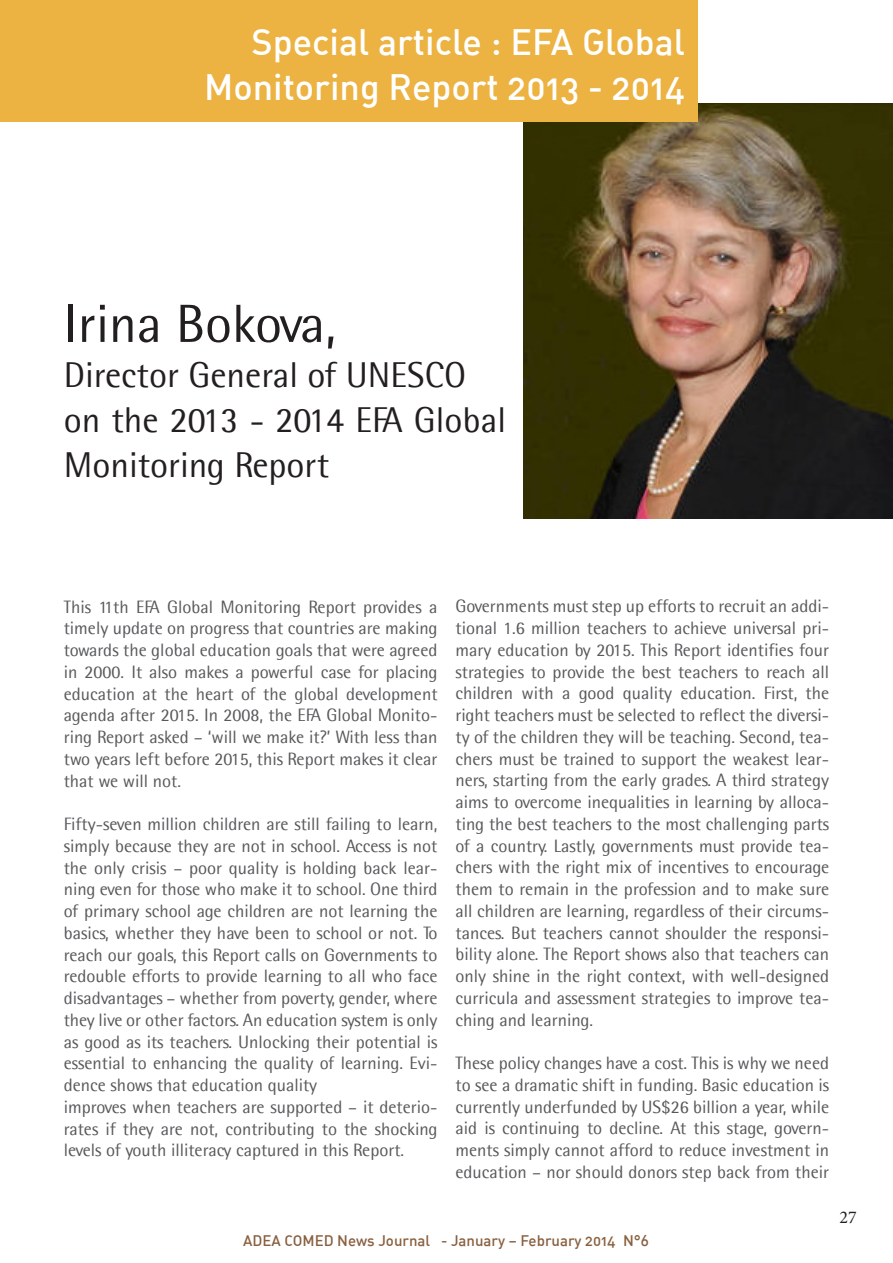
<style>
.page{position:relative;width:893px;height:1263px;background:#fff}
.page>*{position:absolute;margin:0;border:0;box-sizing:border-box;transform-origin:0 0}
.t1{font:54px "Agfa Rotis Semisans";color:#231f20}
.t2{font:36px/45px "Agfa Rotis Semisans";color:#231f20}
.t3{font:36px/45px "DIN Medium Alternate";color:#fff;text-align:right}
.t4{font:18px/21.8px "Agfa Rotis Semisans";color:#57585a;text-align:justify}
.t5{font:18px "Minion Pro";color:#231f20}
.t6{font:15px "DIN Medium Alternate";color:#89603f}
</style>
<div class="page">
<img style="left:523px;top:103px;width:370px;height:416px">
<div style="left:0;top:0;width:697px;height:121px;background:#ecb342"></div>
<h2 class="t3" style="left:204px;top:18px;width:482px">Special article : EFA Global<br>Monitoring Report 2013 - 2014</h2>
<h1 class="t1" style="left:64px;top:291px;width:274px">Irina Bokova,</h1>
<h2 class="t2" style="left:64px;top:352px;width:444px">Director General of UNESCO on the 2013 - 2014 EFA Global<br>Monitoring Report</h2>
<p class="t4" style="left:64px;top:595px;width:375px">This 11th EFA Global Monitoring Report provides a timely update on progress that countries are making towards the global education goals that were agreed in 2000. It also makes a powerful case for placing education at the heart of the global development agenda after 2015. In 2008, the EFA Global Monito&shy;ring Report asked – ‘will we make it?’ With less than two years left before 2015, this Report makes it clear that we will not.</p>
<p class="t4" style="left:64px;top:813px;width:375px;text-align:left">Fifty-seven million children are still failing to learn, simply because they are not in school. Access is not the only crisis – poor quality is holding back lear&shy;ning even for those who make it to school. One third of primary school age children are not learning the basics, whether they have been to school or not. To reach our goals, this Report calls on Governments to redouble efforts to provide learning to all who face disadvantages – whether from poverty, gender, where they live or other factors. An education system is only as good as its teachers. Unlocking their potential is essential to enhancing the quality of learning. Evi&shy;dence shows that education quality<br>improves when teachers are supported – it deterio&shy;rates if they are not, contributing to the shocking levels of youth illiteracy captured in this Report.</p>
<p class="t4" style="left:455px;top:595px;width:375px">Governments must step up efforts to recruit an addi&shy;tional 1.6 million teachers to achieve universal pri&shy;mary education by 2015. This Report identifies four strategies to provide the best teachers to reach all children with a good quality education. First, the right teachers must be selected to reflect the diversi&shy;ty of the children they will be teaching. Second, tea&shy;chers must be trained to support the weakest lear&shy;ners, starting from the early grades. A third strategy aims to overcome inequalities in learning by alloca&shy;ting the best teachers to the most challenging parts of a country. Lastly, governments must provide tea&shy;chers with the right mix of incentives to encourage them to remain in the profession and to make sure all children are learning, regardless of their circums&shy;tances. But teachers cannot shoulder the responsi&shy;bility alone. The Report shows also that teachers can only shine in the right context, with well-designed curricula and assessment strategies to improve tea&shy;ching and learning.</p>
<p class="t4" style="left:455px;top:1052px;width:375px">These policy changes have a cost. This is why we need to see a dramatic shift in funding. Basic education is currently underfunded by US$26 billion a year, while aid is continuing to decline. At this stage, govern&shy;ments simply cannot afford to reduce investment in education – nor should donors step back from their</p>
<p class="t6" style="left:243px;top:1231px;width:407px">ADEA COMED News Journal - January – February 2014 N°6</p>
<p class="t5" style="left:839px;top:1205px;width:19px">27</p>
</div>
